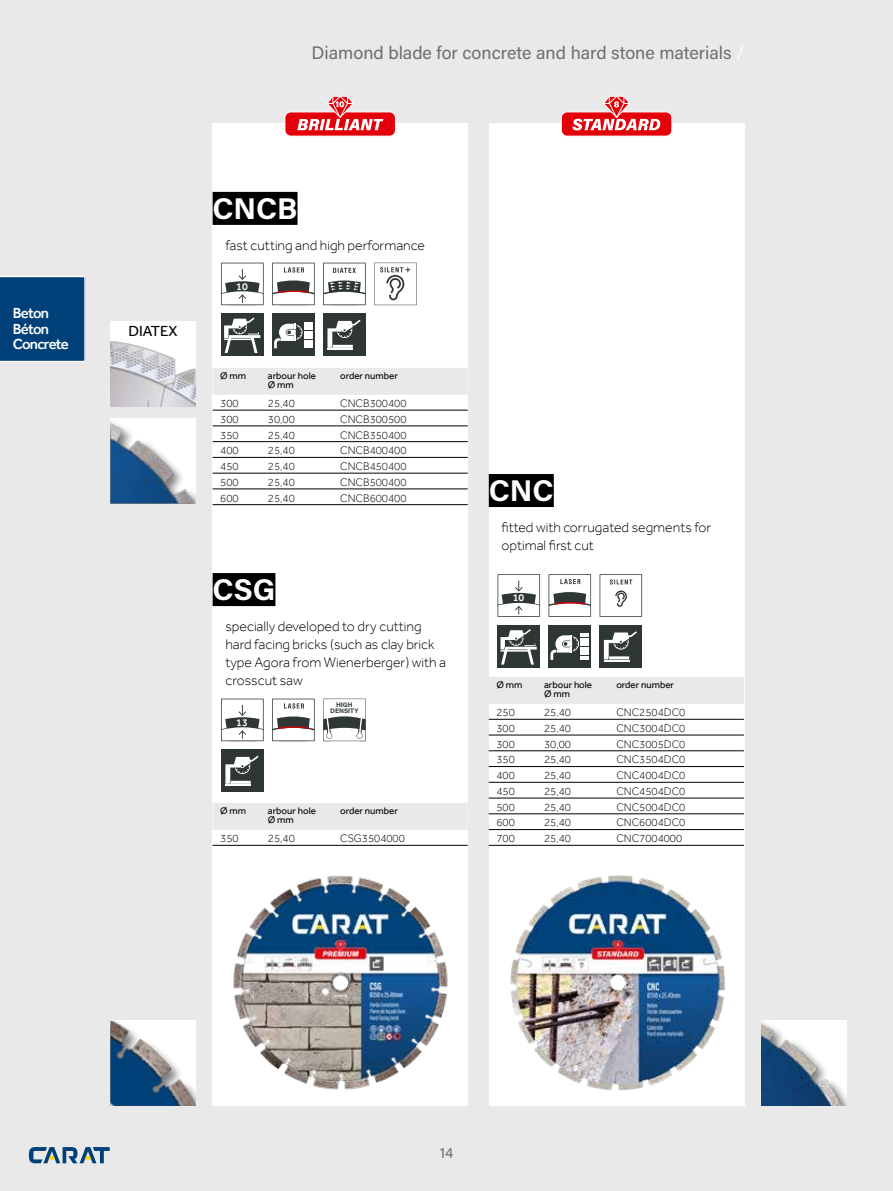
<style>
.page{position:relative;width:893px;height:1191px;background:#e9e9e9}
.page>*{position:absolute;margin:0;border:0;box-sizing:border-box;transform-origin:0 0}
.t1{font:700 30px "Acumin Pro";letter-spacing:-.005em;color:#fff}
.t2{font:18px "Acumin Pro";color:#6e6e6e}
.t3{font:500 15px/15px "Effra";letter-spacing:-.05em;color:#fff}
.t4{font:15px "Effra";color:#000}
.t5{font:15px "Acumin Pro";color:#6e6e6e}
.t6{font:300 14.25px/18px "Effra";color:#000}
.t7{font:300 11.25px "Effra";color:#000}
.t8{font:500 10.5px "Effra";color:#fff}
.t9{font:9.75px "Effra";color:#000}
.t10{font:700 6.6px/6px "Acumin Pro";color:#2e3736;text-align:center}
.s1{color:#fff}
</style>
<div class="page">
<div style="left:489px;top:123px;width:255px;height:983px;background:#fff"></div>
<div style="left:213px;top:123px;width:255px;height:983px;background:#fff"></div>
<div style="left:489px;top:474px;width:65px;height:33px;background:#000"></div>
<div style="left:489px;top:677px;width:255px;height:27px;background:#e9e9e9"></div>
<hr style="left:489px;top:719px;width:255px;height:1px;background:#000">
<hr style="left:489px;top:735px;width:255px;height:1px;background:#000">
<hr style="left:489px;top:750px;width:255px;height:1px;background:#000">
<hr style="left:489px;top:766px;width:255px;height:1px;background:#000">
<hr style="left:489px;top:782px;width:255px;height:1px;background:#000">
<hr style="left:489px;top:798px;width:255px;height:1px;background:#000">
<hr style="left:489px;top:813px;width:255px;height:1px;background:#000">
<hr style="left:489px;top:829px;width:255px;height:1px;background:#000">
<hr style="left:489px;top:845px;width:255px;height:1px;background:#000">
<div style="left:213px;top:192px;width:84px;height:33px;background:#000"></div>
<div style="left:213px;top:368px;width:255px;height:27px;background:#e9e9e9"></div>
<hr style="left:213px;top:410px;width:255px;height:1px;background:#000">
<hr style="left:213px;top:425px;width:255px;height:1px;background:#000">
<hr style="left:213px;top:441px;width:255px;height:1px;background:#000">
<hr style="left:213px;top:457px;width:255px;height:1px;background:#000">
<hr style="left:213px;top:473px;width:255px;height:1px;background:#000">
<hr style="left:213px;top:488px;width:255px;height:1px;background:#000">
<hr style="left:213px;top:504px;width:255px;height:1px;background:#000">
<div style="left:213px;top:573px;width:62px;height:33px;background:#000"></div>
<div style="left:213px;top:803px;width:255px;height:27px;background:#e9e9e9"></div>
<hr style="left:213px;top:845px;width:255px;height:1px;background:#000">
<img style="left:510px;top:875px;width:215px;height:216px">
<img style="left:761px;top:1020px;width:85px;height:86px">
<img style="left:233px;top:875px;width:215px;height:215px">
<img style="left:111px;top:1020px;width:85px;height:86px">
<img style="left:111px;top:418px;width:85px;height:85px">
<div style="left:111px;top:322px;width:85px;height:85px;background:#fff"></div>
<img style="left:111px;top:341px;width:85px;height:66px">
<div style="left:285px;top:112px;width:110px;height:24px;background:#e3000b;border-radius:6px"></div>
<div style="left:285px;top:112px;width:111px;height:24px;border:1px solid #fff;border-radius:6px"></div>
<svg style="left:297px;top:96px;width:86px;height:34px"></svg>
<div style="left:561px;top:112px;width:111px;height:24px;background:#e3000b;border-radius:6px"></div>
<div style="left:561px;top:112px;width:111px;height:24px;border:1px solid #fff;border-radius:6px"></div>
<svg style="left:572px;top:96px;width:88px;height:34px"></svg>
<div style="left:221px;top:314px;width:43px;height:42px;background:#2e3736"></div>
<svg style="left:224px;top:317px;width:36px;height:36px"></svg>
<div style="left:497px;top:625px;width:43px;height:43px;background:#2e3736"></div>
<svg style="left:500px;top:629px;width:37px;height:35px"></svg>
<div style="left:272px;top:314px;width:43px;height:42px;background:#2e3736"></div>
<svg style="left:274px;top:322px;width:39px;height:26px"></svg>
<div style="left:549px;top:625px;width:42px;height:43px;background:#2e3736"></div>
<svg style="left:550px;top:633px;width:39px;height:27px"></svg>
<div style="left:323px;top:314px;width:43px;height:42px;background:#2e3736"></div>
<hr style="left:327px;top:348px;width:26px;height:2px;background:#fff">
<svg style="left:327px;top:320px;width:34px;height:28px"></svg>
<div style="left:600px;top:625px;width:42px;height:43px;background:#2e3736"></div>
<svg style="left:604px;top:631px;width:33px;height:30px"></svg>
<div style="left:221px;top:749px;width:43px;height:43px;background:#2e3736"></div>
<hr style="left:225px;top:784px;width:26px;height:2px;background:#fff">
<svg style="left:225px;top:755px;width:34px;height:29px"></svg>
<svg style="left:221px;top:263px;width:43px;height:42px"></svg>
<svg style="left:497px;top:574px;width:43px;height:43px"></svg>
<svg style="left:272px;top:263px;width:43px;height:42px"></svg>
<svg style="left:549px;top:574px;width:42px;height:43px"></svg>
<svg style="left:323px;top:263px;width:43px;height:42px"></svg>
<svg style="left:374px;top:263px;width:43px;height:42px"></svg>
<svg style="left:600px;top:574px;width:42px;height:43px"></svg>
<svg style="left:221px;top:698px;width:43px;height:43px"></svg>
<svg style="left:272px;top:698px;width:43px;height:43px"></svg>
<svg style="left:323px;top:698px;width:43px;height:43px"></svg>
<svg style="left:29px;top:1147px;width:81px;height:16px"></svg>
<div style="left:0;top:276px;width:86px;height:86px;background:#004079"></div>
<h3 class="t3" style="left:13px;top:306px;width:58px">Beton<br>Béton<br>Concrete</h3>
<h2 class="t2" style="left:312px;top:40px;width:434px">Diamond blade for concrete and hard stone materials <span class="s1">/</span></h2>
<h3 class="t4" style="left:128px;top:322px;width:51px">DIATEX</h3>
<h1 class="t1" style="left:213px;top:187px;width:86px">CNCB</h1>
<p class="t6" style="left:225px;top:236px;width:201px">fast cutting and high performance</p>
<p class="t8" style="left:236px;top:280px;width:13px">10</p>
<p class="t9" style="left:220px;top:369px;width:27px">Ø mm</p>
<p class="t9" style="left:268px;top:369px;width:50px">arbour hole</p>
<p class="t9" style="left:340px;top:369px;width:59px">order number</p>
<p class="t9" style="left:268px;top:378px;width:27px">Ø mm</p>
<p class="t7" style="left:220px;top:396px;width:20px">300</p>
<p class="t7" style="left:268px;top:396px;width:28px">25,40</p>
<p class="t7" style="left:340px;top:396px;width:68px">CNCB300400</p>
<p class="t7" style="left:220px;top:412px;width:20px">300</p>
<p class="t7" style="left:268px;top:412px;width:28px">30,00</p>
<p class="t7" style="left:340px;top:412px;width:68px">CNCB300500</p>
<p class="t7" style="left:220px;top:428px;width:20px">350</p>
<p class="t7" style="left:268px;top:428px;width:28px">25,40</p>
<p class="t7" style="left:340px;top:428px;width:68px">CNCB350400</p>
<p class="t7" style="left:220px;top:444px;width:20px">400</p>
<p class="t7" style="left:268px;top:444px;width:28px">25,40</p>
<p class="t7" style="left:340px;top:444px;width:68px">CNCB400400</p>
<p class="t7" style="left:220px;top:459px;width:20px">450</p>
<p class="t7" style="left:268px;top:459px;width:28px">25,40</p>
<p class="t7" style="left:340px;top:459px;width:68px">CNCB450400</p>
<p class="t7" style="left:220px;top:475px;width:20px">500</p>
<p class="t7" style="left:268px;top:475px;width:28px">25,40</p>
<p class="t7" style="left:340px;top:475px;width:68px">CNCB500400</p>
<p class="t7" style="left:220px;top:491px;width:20px">600</p>
<p class="t7" style="left:268px;top:491px;width:28px">25,40</p>
<p class="t7" style="left:340px;top:491px;width:68px">CNCB600400</p>
<h1 class="t1" style="left:213px;top:568px;width:64px">CSG</h1>
<p class="t6" style="left:225px;top:617px;width:222px">specially developed to dry cutting hard facing bricks (such as clay brick type Agora from Wienerberger) with a crosscut saw</p>
<p class="t8" style="left:236px;top:716px;width:13px">13</p>
<p class="t10" style="left:330px;top:701px;width:30px">HIGH<br>DENSITY</p>
<p class="t9" style="left:220px;top:804px;width:27px">Ø mm</p>
<p class="t9" style="left:268px;top:804px;width:50px">arbour hole</p>
<p class="t9" style="left:340px;top:804px;width:59px">order number</p>
<p class="t9" style="left:268px;top:813px;width:27px">Ø mm</p>
<p class="t7" style="left:220px;top:831px;width:20px">350</p>
<p class="t7" style="left:268px;top:831px;width:28px">25,40</p>
<p class="t7" style="left:340px;top:831px;width:66px">CSG3504000</p>
<h1 class="t1" style="left:489px;top:469px;width:67px">CNC</h1>
<p class="t6" style="left:502px;top:518px;width:211px">fitted with corrugated segments for optimal first cut</p>
<p class="t8" style="left:513px;top:591px;width:13px">10</p>
<p class="t9" style="left:496px;top:678px;width:27px">Ø mm</p>
<p class="t9" style="left:544px;top:678px;width:50px">arbour hole</p>
<p class="t9" style="left:616px;top:678px;width:59px">order number</p>
<p class="t9" style="left:544px;top:687px;width:27px">Ø mm</p>
<p class="t7" style="left:496px;top:705px;width:20px">250</p>
<p class="t7" style="left:544px;top:705px;width:28px">25,40</p>
<p class="t7" style="left:616px;top:705px;width:71px">CNC2504DC0</p>
<p class="t7" style="left:496px;top:721px;width:20px">300</p>
<p class="t7" style="left:544px;top:721px;width:28px">25,40</p>
<p class="t7" style="left:616px;top:721px;width:71px">CNC3004DC0</p>
<p class="t7" style="left:496px;top:737px;width:20px">300</p>
<p class="t7" style="left:544px;top:737px;width:28px">30,00</p>
<p class="t7" style="left:616px;top:737px;width:71px">CNC3005DC0</p>
<p class="t7" style="left:496px;top:753px;width:20px">350</p>
<p class="t7" style="left:544px;top:753px;width:28px">25,40</p>
<p class="t7" style="left:616px;top:753px;width:71px">CNC3504DC0</p>
<p class="t7" style="left:496px;top:768px;width:20px">400</p>
<p class="t7" style="left:544px;top:768px;width:28px">25,40</p>
<p class="t7" style="left:616px;top:768px;width:71px">CNC4004DC0</p>
<p class="t7" style="left:496px;top:784px;width:20px">450</p>
<p class="t7" style="left:544px;top:784px;width:28px">25,40</p>
<p class="t7" style="left:616px;top:784px;width:71px">CNC4504DC0</p>
<p class="t7" style="left:496px;top:800px;width:20px">500</p>
<p class="t7" style="left:544px;top:800px;width:28px">25,40</p>
<p class="t7" style="left:616px;top:800px;width:71px">CNC5004DC0</p>
<p class="t7" style="left:496px;top:816px;width:20px">600</p>
<p class="t7" style="left:544px;top:816px;width:28px">25,40</p>
<p class="t7" style="left:616px;top:816px;width:71px">CNC6004DC0</p>
<p class="t7" style="left:496px;top:831px;width:20px">700</p>
<p class="t7" style="left:544px;top:831px;width:28px">25,40</p>
<p class="t7" style="left:616px;top:831px;width:67px">CNC7004000</p>
<h3 class="t5" style="left:440px;top:1142px;width:15px">14</h3>
</div>
